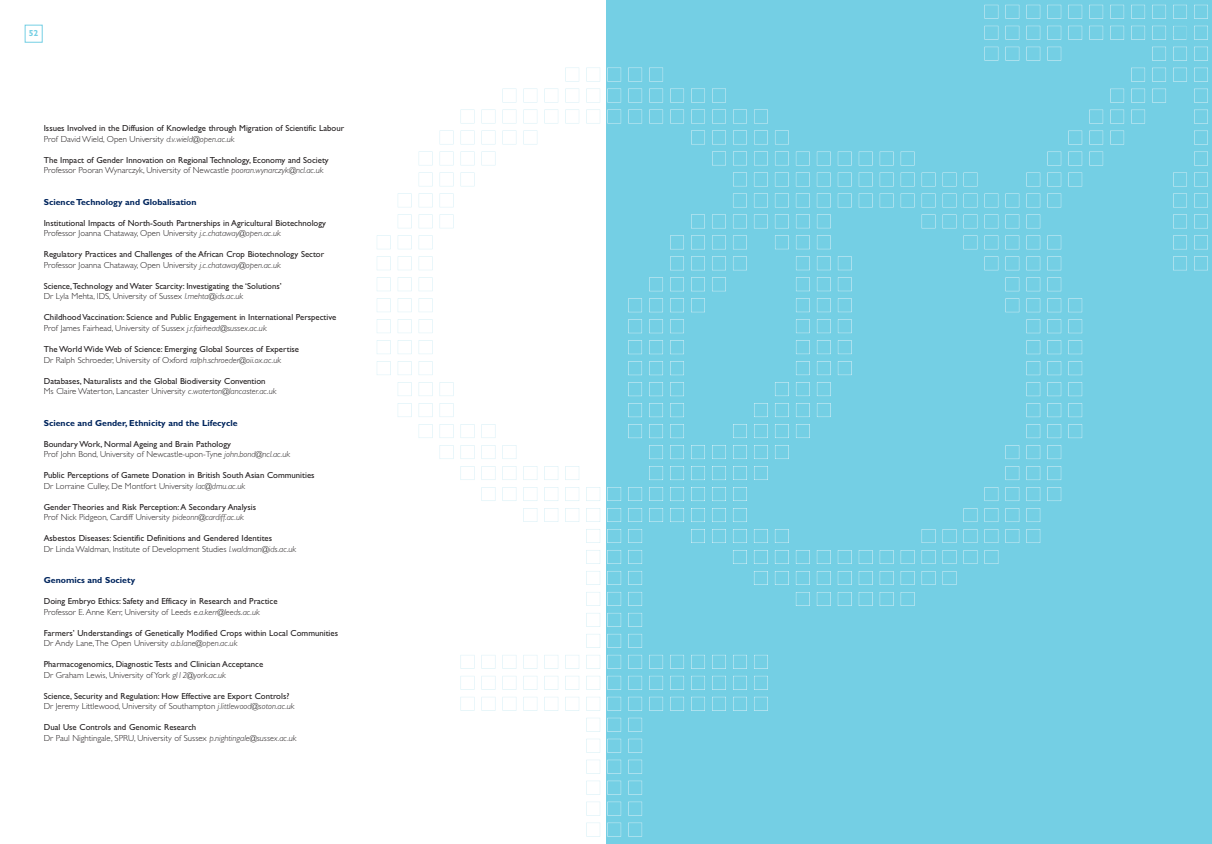
<style>
.page{position:relative;width:1212px;height:844px;background:#fff}
.page>*{position:absolute;margin:0;border:0;box-sizing:border-box;transform-origin:0 0}
.t1{font:8.75px/10.5px "Gill Sans";color:#231f20}
.t2{font:300 8.75px/10.5px "Gill Sans";color:#231f20}
.t3{font:700 8.75px "Gill Sans";color:#00255d}
.t4{font:700 8.75px "Gill Sans";color:#74cfe4}
.s1{font-weight:300}
.s2{font-weight:300;font-style:italic}
.s3{font-weight:400}
.s4{font-style:italic}
</style>
<div class="page">
<div style="left:606px;top:0;width:606px;height:843px;background:#74cfe4"></div>
<svg style="left:377px;top:4px;width:831px;height:497px"></svg>
<div style="left:1169px;top:25px;width:18px;height:18px;border:1px solid #74cfe4"></div>
<div style="left:25px;top:25px;width:18px;height:18px;border:1px solid #74cfe4"></div>
<p class="t4" style="left:29px;top:30px;width:11px">52</p>
<p class="t1" style="left:44px;top:124px;width:302px">Issues Involved in the Diffusion of Knowledge through Migration of Scientific Labour<br><span class="s1">Prof David Wield, Open University</span> <span class="s2">d.v.wield@open.ac.uk</span></p>
<p class="t1" style="left:44px;top:155px;width:286px">The Impact of Gender Innovation on Regional Technology, Economy and Society<br><span class="s1">Professor Pooran Wynarczyk, University of Newcastle</span> <span class="s2">pooran.wynarczyk@ncl.ac.uk</span></p>
<p class="t3" style="left:44px;top:198px;width:154px">Science Technology and Globalisation</p>
<p class="t1" style="left:44px;top:218px;width:284px">Institutional Impacts of North-South Partnerships in Agricultural Biotechnology<br><span class="s1">Professor Joanna Chataway, Open University</span> <span class="s2">j.c.chataway@open.ac.uk</span></p>
<p class="t1" style="left:44px;top:250px;width:282px">Regulatory Practices and Challenges of the African Crop Biotechnology Sector<br><span class="s1">Professor Joanna Chataway, Open University</span> <span class="s2">j.c.chataway@open.ac.uk</span></p>
<p class="t1" style="left:44px;top:281px;width:239px">Science,Technology and Water Scarcity: Investigating the ‘Solutions’<br><span class="s1">Dr Lyla Mehta, IDS, University of Sussex</span> <span class="s2">l.mehta@ids.ac.uk</span></p>
<p class="t1" style="left:44px;top:313px;width:294px">Childhood Vaccination: Science and Public Engagement in International Perspective<br><span class="s1">Prof James Fairhead, University of Sussex</span> <span class="s2">j.r.fairhead@sussex.ac.uk</span></p>
<p class="t1" style="left:44px;top:344px;width:257px">The World Wide Web of Science: Emerging Global Sources of Expertise<br><span class="s1">Dr Ralph Schroeder, University of Oxford</span> <span class="s2">ralph.schroeder@oii.ox.ac.uk</span></p>
<p class="t1" style="left:44px;top:376px;width:234px">Databases, Naturalists and the Global Biodiversity Convention<br><span class="s1">Ms Claire Waterton, Lancaster University</span> <span class="s2">c.waterton@lancaster.ac.uk</span></p>
<p class="t3" style="left:44px;top:419px;width:195px">Science and Gender, Ethnicity and the Lifecycle</p>
<p class="t2" style="left:44px;top:439px;width:248px"><span class="s3">Boundary Work, Normal Ageing and Brain Pathology<br></span>Prof John Bond, University of Newcastle-upon-Tyne <span class="s4">john.bond@ncl.ac.uk</span></p>
<p class="t1" style="left:44px;top:470px;width:272px">Public Perceptions of Gamete Donation in British South Asian Communities<br><span class="s1">Dr Lorraine Culley, De Montfort University</span> <span class="s2">lac@dmu.ac.uk</span></p>
<p class="t1" style="left:44px;top:502px;width:214px">Gender Theories and Risk Perception:A Secondary Analysis<br><span class="s1">Prof Nick Pidgeon, Cardiff University</span> <span class="s2">pideonn@cardiff.ac.uk</span></p>
<p class="t1" style="left:44px;top:533px;width:254px">Asbestos Diseases: Scientific Definitions and Gendered Identites<br><span class="s1">Dr Linda Waldman, Institute of Development Studies</span> <span class="s2">l.waldman@ids.ac.uk</span></p>
<p class="t3" style="left:44px;top:576px;width:93px">Genomics and Society</p>
<p class="t1" style="left:44px;top:596px;width:235px">Doing Embryo Ethics: Safety and Efficacy in Research and Practice<br><span class="s1">Professor E. Anne Kerr, University of Leeds</span> <span class="s2">e.a.kerr@leeds.ac.uk</span></p>
<p class="t1" style="left:44px;top:628px;width:296px">Farmers’ Understandings of Genetically Modified Crops within Local Communities<br><span class="s1">Dr Andy Lane,The Open University</span> <span class="s2">a.b.lane@open.ac.uk</span></p>
<p class="t1" style="left:44px;top:659px;width:221px">Pharmacogenomics, Diagnostic Tests and Clinician Acceptance<br><span class="s1">Dr Graham Lewis, University of York</span> <span class="s2">gl12@york.ac.uk</span></p>
<p class="t1" style="left:44px;top:691px;width:252px">Science, Security and Regulation: How Effective are Export Controls?<br><span class="s1">Dr Jeremy Littlewood, University of Southampton</span> <span class="s2">j.littlewood@soton.ac.uk</span></p>
<p class="t2" style="left:44px;top:722px;width:254px"><span class="s3">Dual Use Controls and Genomic Research<br></span>Dr Paul Nightingale, SPRU, University of Sussex <span class="s4">p.nightingale@sussex.ac.uk</span></p>
</div>
